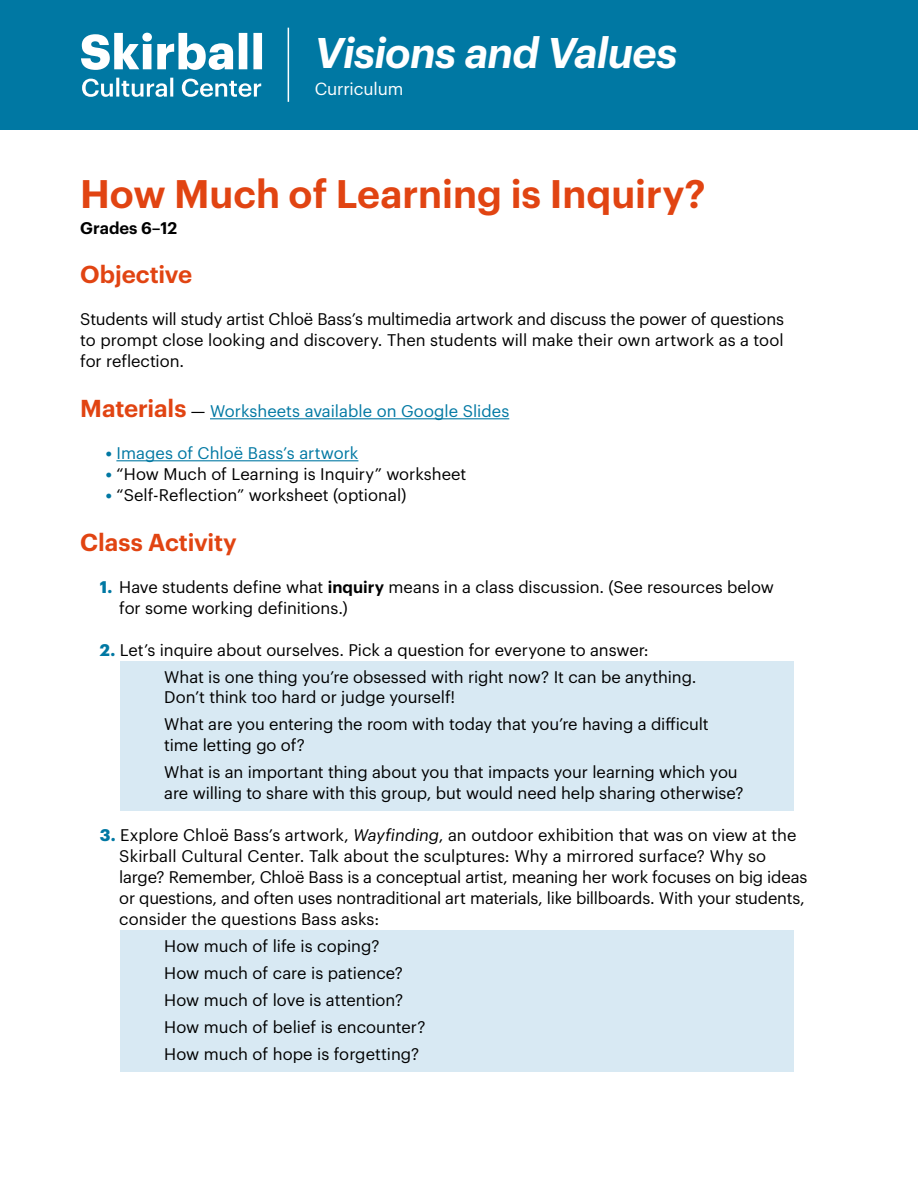
<style>
.page{position:relative;width:918px;height:1188px;background:#fff}
.page>*{position:absolute;margin:0;border:0;box-sizing:border-box;transform-origin:0 0}
.t1{font:italic 600 42px "Graphik";letter-spacing:-.015em;color:#fff}
.t2{font:600 39px "Graphik";color:#e14412}
.t3{font:600 24px "Graphik";letter-spacing:-.005em;color:#e14412}
.t4{font:17.1px "Graphik";letter-spacing:-.01em;color:#fff}
.t5{font:16.5px/21px "Graphik";letter-spacing:-.005em;color:#000}
.t6{font:16.5px "Graphik";letter-spacing:.005em;color:#0078a3}
.t7{font:600 16.5px "Graphik";color:#000}
.s1{font-weight:600;font-size:24px;color:#e14412}
.s2{color:#000}
.s3{font-weight:700}
.s4{font-weight:700;color:#0078a3}
.s5{font-weight:600}
.s6{font-style:italic}
</style>
<div class="page">
<div style="left:0;top:0;width:918px;height:129px;background:#0078a3"></div>
<svg style="left:81px;top:33px;width:181px;height:37px"></svg>
<svg style="left:82px;top:78px;width:179px;height:19px"></svg>
<hr style="left:288px;top:28px;width:1px;height:74px;background:#fff">
<div style="left:120px;top:662px;width:674px;height:149px;background:#d8e9f3"></div>
<div style="left:120px;top:930px;width:674px;height:142px;background:#d8e9f3"></div>
<hr style="left:210px;top:418px;width:299px;height:1px;background:#0078a3">
<hr style="left:116px;top:460px;width:242px;height:1px;background:#0078a3">
<h1 class="t1" style="left:315px;top:21px;width:364px">Visions and Values</h1>
<p class="t4" style="left:315px;top:76px;width:90px">Curriculum</p>
<h2 class="t2" style="left:80px;top:164px;width:627px">How Much of Learning is Inquiry?</h2>
<p class="t7" style="left:80px;top:215px;width:99px">Grades 6–12</p>
<h3 class="t3" style="left:80px;top:256px;width:113px">Objective</h3>
<p class="t5" style="left:80px;top:308px;width:705px;text-align:justify">Students will study artist Chloë Bass’s multimedia artwork and discuss the power of questions to prompt close looking and discovery. Then students will make their own artwork as a tool for reflection.</p>
<h3 class="t6" style="left:80px;top:399px;width:431px"><span class="s1">Materials</span> <span class="s2">—</span> Worksheets available on Google Slides</h3>
<p class="t6" style="left:106px;top:441px;width:254px"><span class="s3">•</span> Images of Chloë Bass’s artwork</p>
<p class="t5" style="left:106px;top:462px;width:362px"><span class="s4">•</span> “How Much of Learning is Inquiry” worksheet</p>
<p class="t5" style="left:106px;top:483px;width:302px"><span class="s4">•</span> “Self-Reflection” worksheet (optional)</p>
<h3 class="t3" style="left:80px;top:524px;width:158px">Class Activity</h3>
<p class="t5" style="left:119px;top:575px;width:656px;text-indent:-20px"><span class="s4">1.</span> Have students define what <span class="s5">inquiry</span> means in a class discussion. (See resources below for some working definitions.)</p>
<p class="t5" style="left:100px;top:638px;width:550px"><span class="s4">2.</span> Let’s inquire about ourselves. Pick a question for everyone to answer:</p>
<p class="t5" style="left:164px;top:666px;width:534px;line-height:19.8px">What is one thing you’re obsessed with right now? It can be anything.<br>Don’t think too hard or judge yourself!</p>
<p class="t5" style="left:164px;top:712px;width:546px">What are you entering the room with today that you’re having a difficult time letting go of?</p>
<p class="t5" style="left:164px;top:760px;width:581px">What is an important thing about you that impacts your learning which you are willing to share with this group, but would need help sharing otherwise?</p>
<p class="t5" style="left:119px;top:823px;width:690px;text-indent:-20px"><span class="s4">3.</span> Explore Chloë Bass’s artwork, <span class="s6">Wayfinding</span>, an outdoor exhibition that was on view at the Skirball Cultural Center. Talk about the sculptures: Why a mirrored surface? Why so large? Remember, Chloë Bass is a conceptual artist, meaning her work focuses on big ideas or questions, and often uses nontraditional art materials, like billboards. With your students, consider the questions Bass asks:</p>
<p class="t5" style="left:164px;top:934px;width:217px">How much of life is coping?</p>
<p class="t5" style="left:164px;top:961px;width:240px">How much of care is patience?</p>
<p class="t5" style="left:164px;top:988px;width:240px">How much of love is attention?</p>
<p class="t5" style="left:164px;top:1015px;width:263px">How much of belief is encounter?</p>
<p class="t5" style="left:164px;top:1042px;width:257px">How much of hope is forgetting?</p>
</div>
